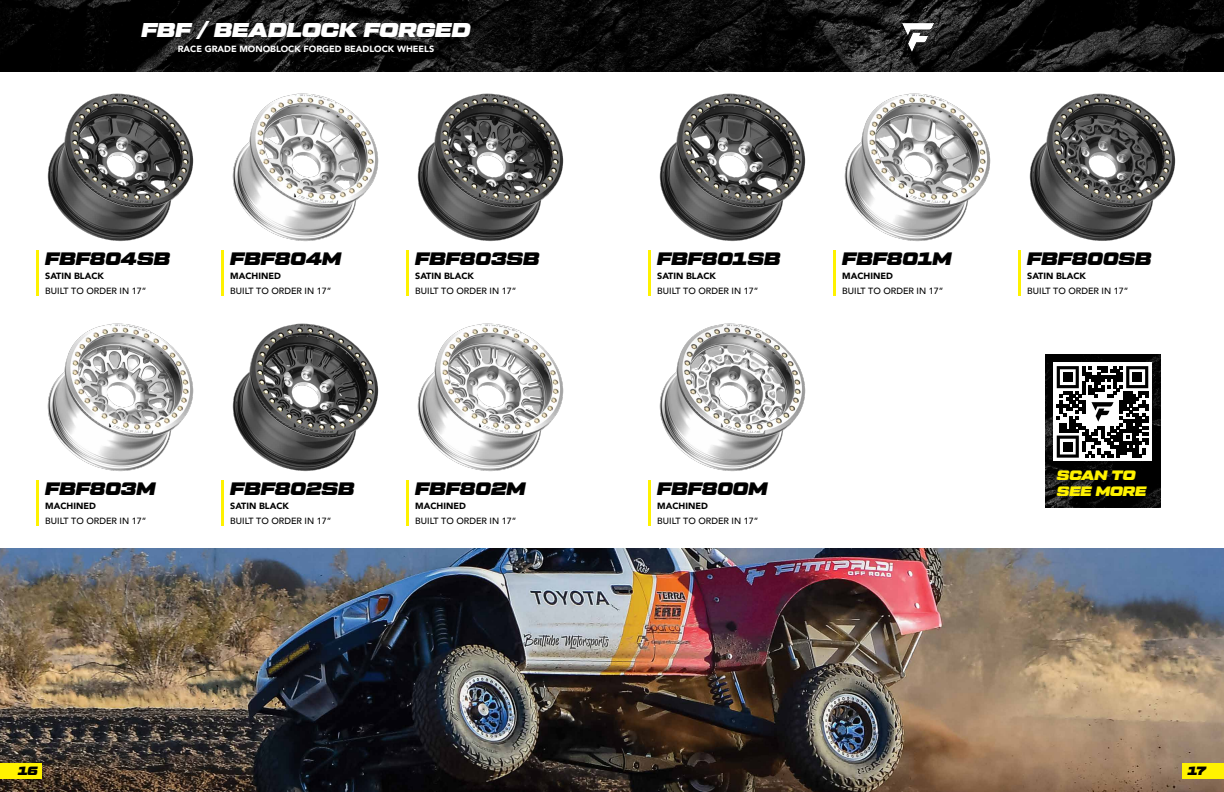
<style>
.page{position:relative;width:1224px;height:792px;background:#fff}
.page>*{position:absolute;margin:0;border:0;box-sizing:border-box;transform-origin:0 0}
.t1{font:20px "Tactic Sans Exd Ult It";color:#fff}
.t2{font:18px "Tactic Sans Exd Ult It";color:#000}
.t3{font:13.6px/16.3px "Tactic Sans Exd Ult It";color:#fff200}
.t4{font:12px "Tactic Sans Exd Ult It";color:#000}
.t5{font:500 9px "Avenir";color:#000}
.t6{font:900 9px "Avenir";color:#000}
.t7{font:900 9px "Avenir";color:#fff}
</style>
<div class="page">
<img style="left:0;top:548px;width:1224px;height:244px">
<img style="left:0;top:0;width:1224px;height:71px">
<img style="left:902px;top:24px;width:32px;height:28px">
<img style="left:47px;top:93px;width:147px;height:149px">
<img style="left:659px;top:93px;width:147px;height:149px">
<img style="left:659px;top:323px;width:147px;height:149px">
<img style="left:47px;top:323px;width:147px;height:149px">
<img style="left:232px;top:93px;width:147px;height:149px">
<img style="left:844px;top:93px;width:147px;height:149px">
<img style="left:232px;top:323px;width:147px;height:149px">
<img style="left:417px;top:93px;width:147px;height:149px">
<img style="left:1029px;top:93px;width:147px;height:148px">
<img style="left:417px;top:323px;width:147px;height:149px">
<div style="left:0;top:763px;width:41px;height:16px;background:#fff200"></div>
<div style="left:1183px;top:763px;width:41px;height:16px;background:#fff200"></div>
<hr style="left:221px;top:480px;width:3px;height:46px;background:#fff200">
<hr style="left:406px;top:250px;width:3px;height:45px;background:#fff200">
<hr style="left:833px;top:250px;width:3px;height:45px;background:#fff200">
<hr style="left:221px;top:250px;width:3px;height:45px;background:#fff200">
<hr style="left:406px;top:480px;width:3px;height:46px;background:#fff200">
<hr style="left:36px;top:480px;width:3px;height:46px;background:#fff200">
<hr style="left:1018px;top:250px;width:3px;height:45px;background:#fff200">
<hr style="left:648px;top:250px;width:3px;height:45px;background:#fff200">
<hr style="left:36px;top:250px;width:3px;height:45px;background:#fff200">
<hr style="left:648px;top:480px;width:3px;height:46px;background:#fff200">
<img style="left:1046px;top:355px;width:114px;height:152px">
<div style="left:1053px;top:363px;width:99px;height:98px;background:#fff"></div>
<svg style="left:1057px;top:366px;width:91px;height:92px"></svg>
<h1 class="t1" style="left:142px;top:20px;width:330px">FBF / BEADLOCK FORGED</h1>
<p class="t7" style="left:178px;top:41px;width:258px">RACE GRADE MONOBLOCK FORGED BEADLOCK WHEELS</p>
<h2 class="t2" style="left:45px;top:249px;width:126px">FBF804SB</h2>
<h2 class="t2" style="left:657px;top:249px;width:125px">FBF801SB</h2>
<h2 class="t2" style="left:1027px;top:249px;width:126px">FBF800SB</h2>
<h2 class="t2" style="left:230px;top:249px;width:112px">FBF804M</h2>
<h2 class="t2" style="left:415px;top:249px;width:126px">FBF803SB</h2>
<h2 class="t2" style="left:842px;top:249px;width:111px">FBF801M</h2>
<p class="t6" style="left:45px;top:268px;width:60px">SATIN BLACK</p>
<p class="t6" style="left:657px;top:268px;width:60px">SATIN BLACK</p>
<p class="t6" style="left:1027px;top:268px;width:60px">SATIN BLACK</p>
<p class="t6" style="left:230px;top:268px;width:52px">MACHINED</p>
<p class="t6" style="left:415px;top:268px;width:60px">SATIN BLACK</p>
<p class="t6" style="left:842px;top:268px;width:52px">MACHINED</p>
<p class="t5" style="left:45px;top:283px;width:103px">BUILT TO ORDER IN 17”</p>
<p class="t5" style="left:657px;top:283px;width:103px">BUILT TO ORDER IN 17”</p>
<p class="t5" style="left:230px;top:283px;width:103px">BUILT TO ORDER IN 17”</p>
<p class="t5" style="left:842px;top:283px;width:103px">BUILT TO ORDER IN 17”</p>
<p class="t5" style="left:415px;top:283px;width:103px">BUILT TO ORDER IN 17”</p>
<p class="t5" style="left:1027px;top:283px;width:103px">BUILT TO ORDER IN 17”</p>
<h2 class="t2" style="left:45px;top:479px;width:112px">FBF803M</h2>
<h2 class="t2" style="left:415px;top:479px;width:112px">FBF802M</h2>
<h2 class="t2" style="left:230px;top:479px;width:126px">FBF802SB</h2>
<h2 class="t2" style="left:657px;top:479px;width:112px">FBF800M</h2>
<p class="t6" style="left:45px;top:498px;width:52px">MACHINED</p>
<p class="t6" style="left:415px;top:498px;width:52px">MACHINED</p>
<p class="t6" style="left:230px;top:498px;width:60px">SATIN BLACK</p>
<p class="t6" style="left:657px;top:498px;width:52px">MACHINED</p>
<p class="t5" style="left:45px;top:513px;width:103px">BUILT TO ORDER IN 17”</p>
<p class="t5" style="left:657px;top:513px;width:103px">BUILT TO ORDER IN 17”</p>
<p class="t5" style="left:230px;top:513px;width:103px">BUILT TO ORDER IN 17”</p>
<p class="t5" style="left:415px;top:513px;width:103px">BUILT TO ORDER IN 17”</p>
<h3 class="t3" style="left:1057px;top:467px;width:91px">SCAN TO<br>SEE MORE</h3>
<h3 class="t4" style="left:18px;top:765px;width:22px">16</h3>
<h3 class="t4" style="left:1188px;top:765px;width:20px">17</h3>
</div>
